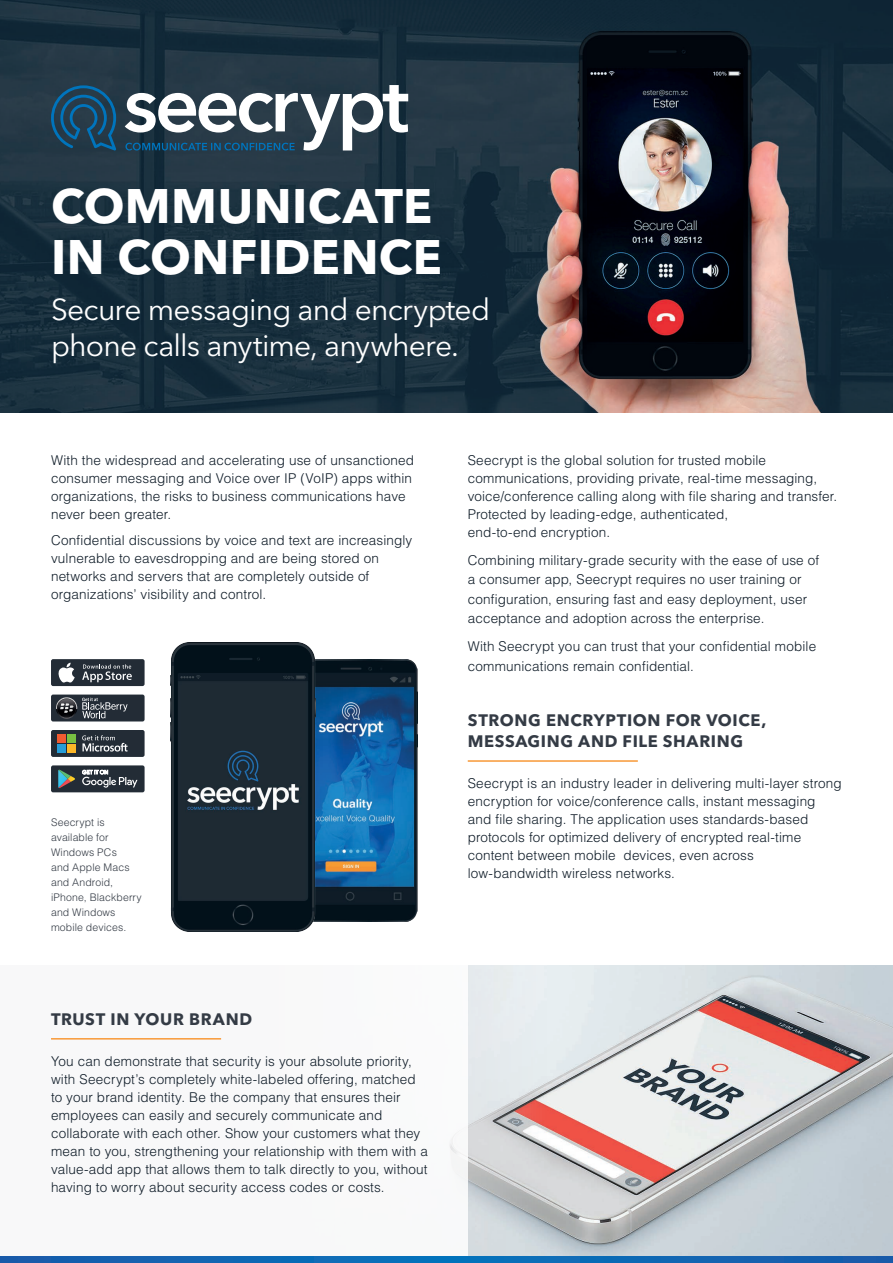
<style>
.page{position:relative;width:893px;height:1263px;background:#fff}
.page>*{position:absolute;margin:0;border:0;box-sizing:border-box;transform-origin:0 0}
.t1{font:700 48px/51px "Avenir Next LT Pro";letter-spacing:.005em;color:#fff}
.t2{font:30px/36px "Avenir Next LT Pro";letter-spacing:-.025em;color:#fff}
.t3{font:700 16.5px/21px "Avenir Next LT Pro";letter-spacing:.035em;color:#343b45}
.t4{font:300 13.5px/18px "Helvetica LT Std";letter-spacing:.01em;color:#0f1c28}
.t5{font:300 10.5px/15px "Helvetica LT Std";letter-spacing:.01em;color:#343b45}
</style>
<div class="page">
<img style="left:468px;top:965px;width:425px;height:291px">
<div style="left:0;top:965px;width:468px;height:298px;background:#f8f8f9"></div>
<img style="left:0;top:0;width:893px;height:412px">
<svg style="left:0;top:1256px;width:893px;height:7px;background:#0f66b2"></svg>
<hr style="left:468px;top:760px;width:170px;height:2px;background:#f89937">
<hr style="left:51px;top:1038px;width:170px;height:1px;background:#f89937">
<svg style="left:125px;top:85px;width:283px;height:65px"></svg>
<svg style="left:51px;top:85px;width:65px;height:65px;background:#1c4865"></svg>
<div style="left:51px;top:659px;width:94px;height:27px;background:#232c36;border-radius:2px"></div>
<svg style="left:58px;top:663px;width:17px;height:19px"></svg>
<svg style="left:82px;top:664px;width:50px;height:18px"></svg>
<div style="left:51px;top:765px;width:94px;height:27px;background:#232c36;border-radius:2px"></div>
<svg style="left:82px;top:770px;width:55px;height:18px"></svg>
<svg style="left:58px;top:770px;width:17px;height:18px"></svg>
<div style="left:51px;top:730px;width:94px;height:27px;background:#232c36;border-radius:2px"></div>
<div style="left:57px;top:734px;width:9px;height:9px;background:#f15b31"></div>
<div style="left:67px;top:734px;width:9px;height:9px;background:#78c042"></div>
<div style="left:57px;top:744px;width:9px;height:9px;background:#269dd8"></div>
<div style="left:67px;top:744px;width:9px;height:9px;background:#fcb728"></div>
<svg style="left:82px;top:735px;width:46px;height:16px"></svg>
<div style="left:51px;top:694px;width:94px;height:27px;background:#232c36;border-radius:2px"></div>
<svg style="left:56px;top:697px;width:72px;height:22px"></svg>
<img style="left:316px;top:660px;width:102px;height:261px">
<img style="left:170px;top:642px;width:146px;height:289px">
<h1 class="t1" style="left:51px;top:181px;width:392px">COMMUNICATE<br>IN CONFIDENCE</h1>
<h2 class="t2" style="left:51px;top:292px;width:441px">Secure messaging and encrypted phone calls anytime, anywhere.</h2>
<p class="t4" style="left:51px;top:451px;width:364px">With the widespread and accelerating use of unsanctioned consumer messaging and Voice over IP (VoIP) apps within organizations, the risks to business communications have never been greater.</p>
<p class="t4" style="left:51px;top:531px;width:363px">Confidential discussions by voice and text are increasingly vulnerable to eavesdropping and are being stored on networks and servers that are completely outside of organizations’ visibility and control.</p>
<p class="t5" style="left:51px;top:815px;width:92px">Seecrypt is available for<br>Windows PCs<br>and Apple Macs and Android, iPhone, Blackberry and Windows mobile devices.</p>
<p class="t3" style="left:51px;top:1008px;width:203px">TRUST IN YOUR BRAND</p>
<p class="t4" style="left:51px;top:1052px;width:378px">You can demonstrate that security is your absolute priority, with Seecrypt’s completely white-labeled offering, matched to your brand identity. Be the company that ensures their employees can easily and securely communicate and collaborate with each other. Show your customers what they mean to you, strengthening your relationship with them with a value-add app that allows them to talk directly to you, without having to worry about security access codes or costs.</p>
<p class="t4" style="left:468px;top:451px;width:371px">Seecrypt is the global solution for trusted mobile communications, providing private, real-time messaging, voice/conference calling along with file sharing and transfer.<br>Protected by leading-edge, authenticated,<br>end-to-end encryption.</p>
<p class="t4" style="left:468px;top:550px;width:353px;line-height:19.5px">Combining military-grade security with the ease of use of a consumer app, Seecrypt requires no user training or configuration, ensuring fast and easy deployment, user acceptance and adoption across the enterprise.</p>
<p class="t4" style="left:468px;top:636px;width:350px;line-height:19.5px">With Seecrypt you can trust that your confidential mobile communications remain confidential.</p>
<p class="t3" style="left:468px;top:709px;width:300px">STRONG ENCRYPTION FOR VOICE,<br>MESSAGING AND FILE SHARING</p>
<p class="t4" style="left:468px;top:774px;width:375px">Seecrypt is an industry leader in delivering multi-layer strong encryption for voice/conference calls, instant messaging and file sharing. The application uses standards-based protocols for optimized delivery of encrypted real-time content between mobile devices, even across low-bandwidth wireless networks.</p>
</div>
